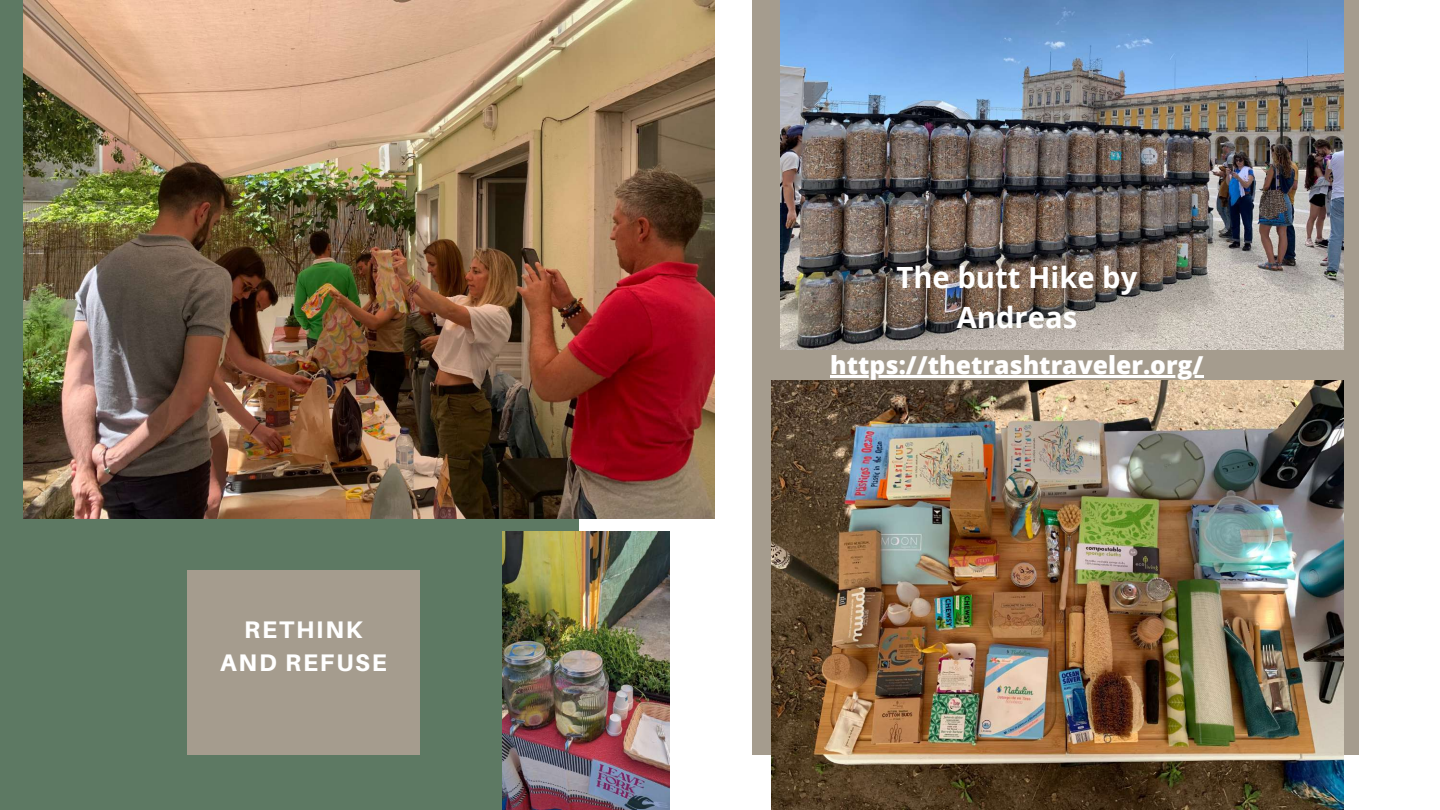
<style>
.page{position:relative;width:1440px;height:810px;background:#fff}
.page>*{position:absolute;margin:0;border:0;box-sizing:border-box;transform-origin:0 0}
.t1{font:700 29.2px/40.9px "Open Sans";color:#fff;text-align:center}
.t2{font:800 24.8px "Open Sans";color:#fff}
.t3{font:800 24px/33px "Aileron";letter-spacing:.08em;color:#fff;text-align:center}
</style>
<div class="page">
<div style="left:0;top:0;width:579px;height:810px;background:#5d7963"></div>
<div style="left:752px;top:0;width:607px;height:755px;background:#a59c8e"></div>
<div style="left:187px;top:570px;width:233px;height:185px;background:#a59c8e"></div>
<img style="left:23px;top:0;width:692px;height:518px">
<img style="left:771px;top:381px;width:572px;height:429px">
<img style="left:780px;top:0;width:563px;height:350px">
<img style="left:503px;top:531px;width:166px;height:279px">
<hr style="left:830px;top:375px;width:374px;height:2px;background:#fff">
<p class="t3" style="left:220px;top:612px;width:168px">RETHINK<br>AND REFUSE</p>
<p class="t1" style="left:896px;top:256px;width:242px">The butt Hike by<br>Andreas</p>
<p class="t2" style="left:830px;top:347px;width:375px">https://thetrashtraveler.org/</p>
</div>
